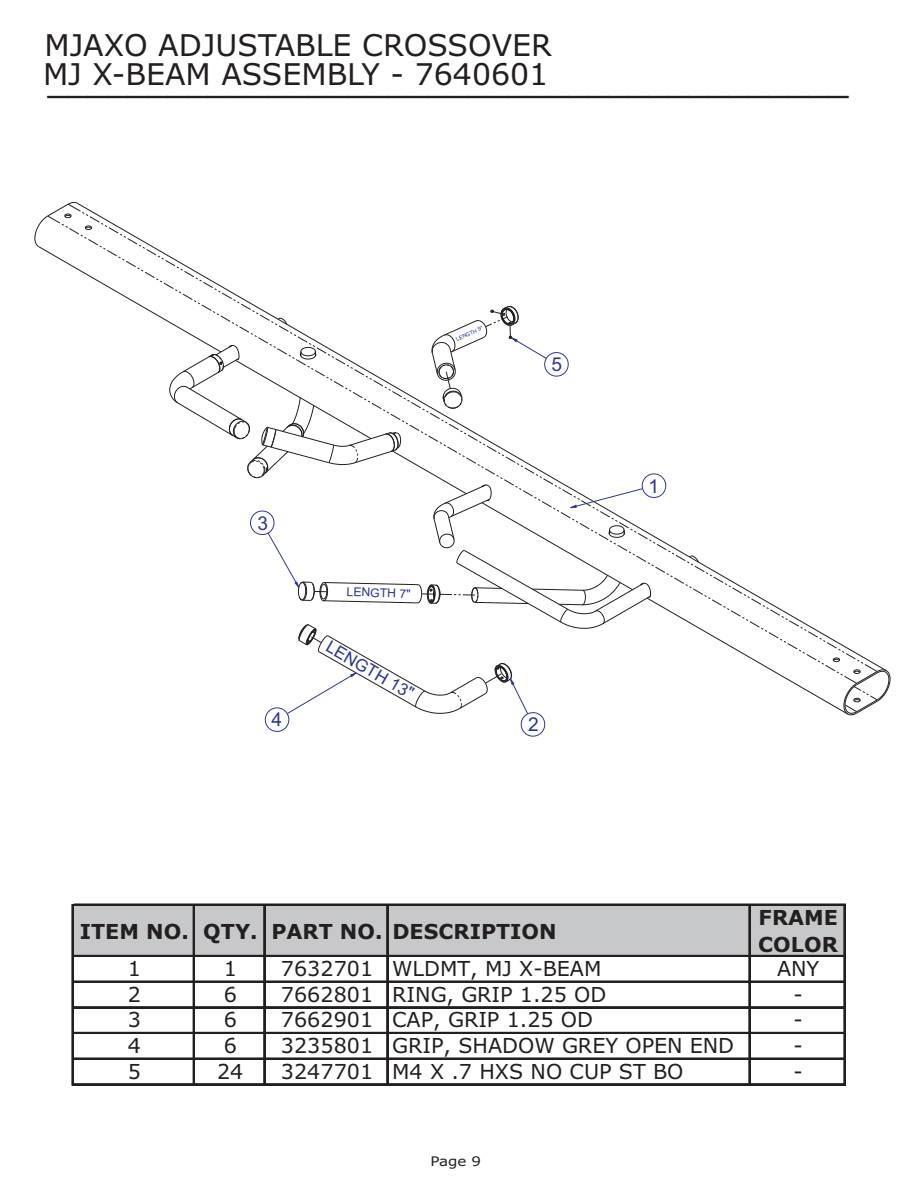
<style>
.page{position:relative;width:918px;height:1188px;background:#fff}
.page>*{position:absolute;margin:0;border:0;box-sizing:border-box;transform-origin:0 0}
.t1{font:36px "Arial";color:#231f20}
.t2{font:30px/29.1px "Verdana";color:#231f20}
.t3{font:20.7px "Verdana";color:#231f20}
.t4{font:700 20.7px/26.8px "Verdana";color:#231f20}
.t5{font:19.2px "Arial";color:#2c3695}
.t6{font:16.95px "Arial";color:#2c3695}
.t7{font:13.2px "Verdana";color:#231f20;scale:1.13 1}
.t8{font:12.15px "Arial";color:#2c3695}
.t9{font:5.55px "Arial";color:#2c3695}
</style>
<div class="page">
<svg style="left:35px;top:202px;width:855px;height:535px"></svg>
<div style="left:73px;top:905px;width:772px;height:52px;background:#c7c8ca"></div>
<hr style="left:72px;top:904px;width:2px;height:182px;background:#231f20">
<hr style="left:193px;top:906px;width:2px;height:180px;background:#231f20">
<hr style="left:263px;top:906px;width:1px;height:180px;background:#231f20">
<hr style="left:264px;top:906px;width:2px;height:180px;background:#231f20">
<hr style="left:386px;top:906px;width:1px;height:180px;background:#231f20">
<hr style="left:387px;top:906px;width:2px;height:180px;background:#231f20">
<hr style="left:749px;top:906px;width:2px;height:180px;background:#231f20">
<hr style="left:844px;top:906px;width:2px;height:180px;background:#231f20">
<hr style="left:74px;top:904px;width:772px;height:2px;background:#231f20">
<hr style="left:74px;top:955px;width:772px;height:2px;background:#231f20">
<hr style="left:74px;top:981px;width:772px;height:2px;background:#231f20">
<hr style="left:74px;top:1006px;width:772px;height:1px;background:#231f20">
<hr style="left:74px;top:1007px;width:772px;height:2px;background:#231f20">
<hr style="left:74px;top:1032px;width:772px;height:2px;background:#231f20">
<hr style="left:74px;top:1058px;width:772px;height:2px;background:#231f20">
<hr style="left:74px;top:1083px;width:772px;height:1px;background:#231f20">
<hr style="left:74px;top:1084px;width:772px;height:2px;background:#231f20">
<h2 class="t2" style="left:43px;top:33px;width:511px">MJAXO ADJUSTABLE CROSSOVER<br>MJ X-BEAM ASSEMBLY - 7640601</h2>
<h1 class="t1" style="left:48px;top:64px;width:802px">________________________________________</h1>
<p class="t9" style="left:456px;top:337px;width:30px;rotate:-24deg">LENGTH 9"</p>
<p class="t5" style="left:552px;top:357px;width:12px">5</p>
<p class="t5" style="left:257px;top:516px;width:12px">3</p>
<p class="t5" style="left:272px;top:713px;width:12px">4</p>
<p class="t8" style="left:347px;top:587px;width:65px;rotate:2deg">LENGTH 7"</p>
<p class="t6" style="left:331px;top:640px;width:99px;rotate:30deg">LENGTH 13"</p>
<p class="t5" style="left:528px;top:717px;width:12px">2</p>
<p class="t4" style="left:80px;top:920px;width:478px">ITEM NO. QTY. PART NO. DESCRIPTION</p>
<p class="t5" style="left:649px;top:479px;width:12px">1</p>
<p class="t4" style="left:758px;top:906px;width:81px">FRAME<br>COLOR</p>
<p class="t3" style="left:128px;top:960px;width:15px">1</p>
<p class="t3" style="left:224px;top:960px;width:15px">1</p>
<p class="t3" style="left:281px;top:960px;width:322px">7632701 WLDMT, MJ X-BEAM</p>
<p class="t3" style="left:777px;top:960px;width:44px">ANY</p>
<p class="t3" style="left:128px;top:986px;width:15px">2</p>
<p class="t3" style="left:224px;top:986px;width:15px">6</p>
<p class="t3" style="left:281px;top:986px;width:327px">7662801 RING, GRIP 1.25 OD</p>
<p class="t3" style="left:793px;top:986px;width:11px">-</p>
<p class="t3" style="left:128px;top:1011px;width:15px">3</p>
<p class="t3" style="left:224px;top:1011px;width:15px">6</p>
<p class="t3" style="left:281px;top:1011px;width:314px">7662901 CAP, GRIP 1.25 OD</p>
<p class="t3" style="left:793px;top:1011px;width:11px">-</p>
<p class="t3" style="left:128px;top:1037px;width:15px">4</p>
<p class="t3" style="left:224px;top:1037px;width:15px">6</p>
<p class="t3" style="left:281px;top:1037px;width:455px">3235801 GRIP, SHADOW GREY OPEN END</p>
<p class="t3" style="left:793px;top:1037px;width:11px">-</p>
<p class="t3" style="left:128px;top:1063px;width:15px">5</p>
<p class="t3" style="left:217px;top:1063px;width:28px">24</p>
<p class="t3" style="left:281px;top:1063px;width:404px">3247701 M4 X .7 HXS NO CUP ST BO</p>
<p class="t3" style="left:793px;top:1063px;width:11px">-</p>
<p class="t7" style="left:430px;top:1156px;width:46px">Page 9</p>
</div>
